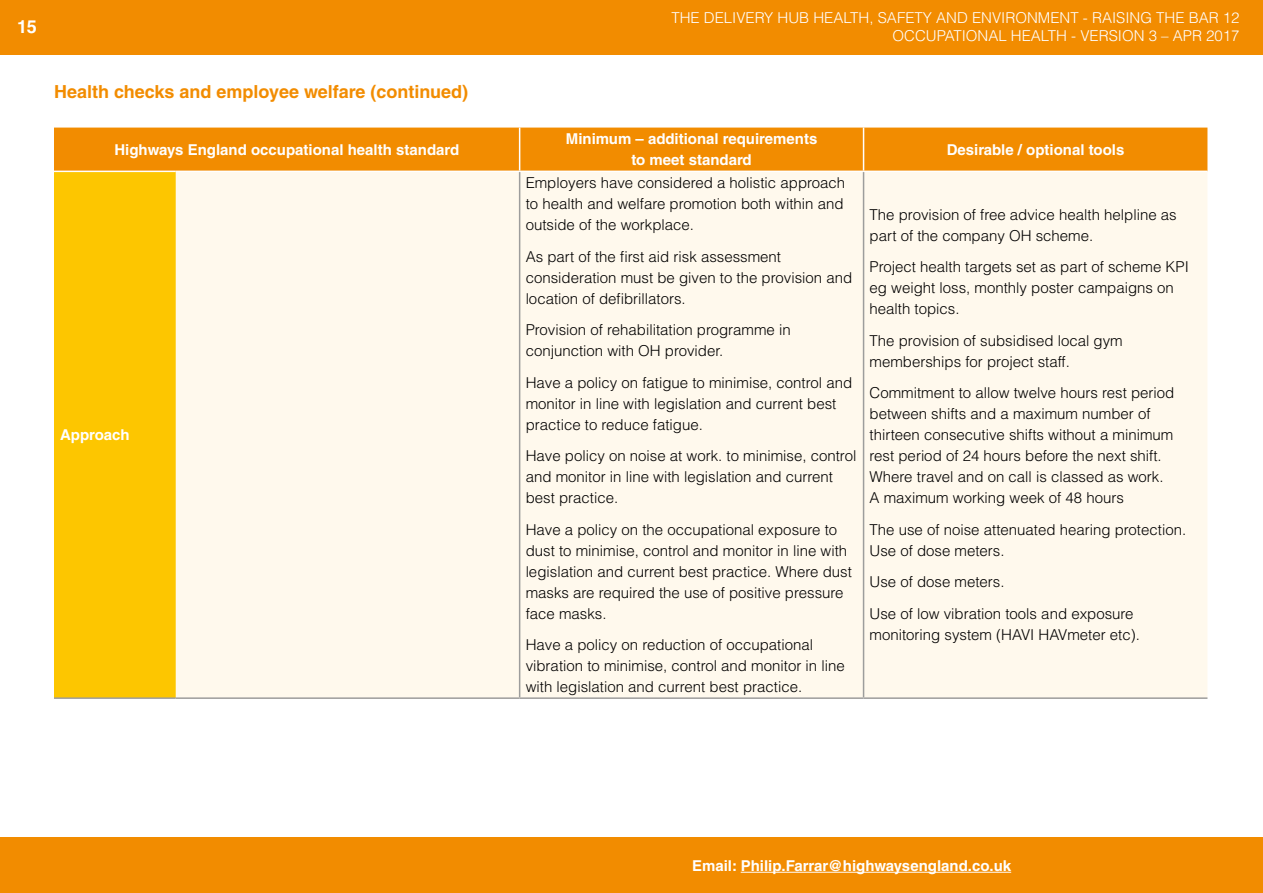
<style>
.page{position:relative;width:1263px;height:893px;background:#fff}
.page>*{position:absolute;margin:0;border:0;box-sizing:border-box;transform-origin:0 0}
.t1{font:700 18px "Helvetica LT Std";color:#f28c00}
.t2{font:700 18px "Helvetica LT Std";color:#fff}
.t3{font:300 15px/21px "Helvetica LT Std";color:#000}
.t4{font:700 15px/21px "Helvetica LT Std";color:#fff;text-align:center}
.t5{font:300 15px/18px "Helvetica LT Std";color:#fff;text-align:right}
</style>
<div class="page">
<div style="left:0;top:0;width:1263px;height:54px;background:#f28c00"></div>
<div style="left:0;top:838px;width:1263px;height:55px;background:#f28c00"></div>
<hr style="left:741px;top:872px;width:270px;height:1px;background:#fff">
<div style="left:54px;top:128px;width:1153px;height:43px;background:#f28c00"></div>
<div style="left:54px;top:171px;width:122px;height:527px;background:#fdc600"></div>
<div style="left:176px;top:172px;width:1031px;height:525px;background:#fff9ed"></div>
<hr style="left:519px;top:128px;width:1px;height:43px;background:#fff">
<hr style="left:863px;top:128px;width:1px;height:43px;background:#fff">
<hr style="left:519px;top:172px;width:1px;height:525px;background:#9d9d9c">
<hr style="left:863px;top:172px;width:1px;height:525px;background:#9d9d9c">
<hr style="left:176px;top:697px;width:344px;height:2px;background:#9d9d9c">
<hr style="left:520px;top:697px;width:343px;height:2px;background:#9d9d9c">
<hr style="left:863px;top:697px;width:344px;height:2px;background:#9d9d9c">
<hr style="left:54px;top:171px;width:122px;height:1px;background:#fff">
<hr style="left:54px;top:697px;width:122px;height:2px;background:#9d9d9c">
<p class="t2" style="left:17px;top:16px;width:21px">15</p>
<p class="t1" style="left:54px;top:81px;width:416px">Health checks and employee welfare (continued)</p>
<p class="t5" style="left:671px;top:9px;width:570px">The delivery hub H ealth, safety and environment - raising the bar 12<br>Occupational health - Version 3 – apr 2017</p>
<p class="t4" style="left:114px;top:139px;width:346px">Highways England occupational health standard</p>
<p class="t4" style="left:566px;top:128px;width:253px">Minimum – additional requirements to meet standard</p>
<p class="t4" style="left:947px;top:139px;width:179px">Desirable / optional tools</p>
<p class="t4" style="left:60px;top:424px;width:71px">Approach</p>
<p class="t3" style="left:526px;top:172px;width:321px;text-align:justify">Employers have considered a holistic approach to health and welfare promotion both within and outside of the workplace.</p>
<p class="t3" style="left:526px;top:246px;width:328px">As part of the first aid risk assessment consideration must be given to the provision and location of defibrillators.</p>
<p class="t3" style="left:526px;top:319px;width:267px">Provision of rehabilitation programme in conjunction with OH provider.</p>
<p class="t3" style="left:526px;top:372px;width:328px">Have a policy on fatigue to minimise, control and monitor in line with legislation and current best practice to reduce fatigue.</p>
<p class="t3" style="left:526px;top:445px;width:332px">Have policy on noise at work. to minimise, control and monitor in line with legislation and current best practice.</p>
<p class="t3" style="left:526px;top:519px;width:328px">Have a policy on the occupational exposure to dust to minimise, control and monitor in line with legislation and current best practice. Where dust masks are required the use of positive pressure face masks.</p>
<p class="t3" style="left:526px;top:634px;width:320px">Have a policy on reduction of occupational vibration to minimise, control and monitor in line with legislation and current best practice.</p>
<p class="t3" style="left:869px;top:204px;width:309px">The provision of free advice health helpline as part of the company OH scheme.</p>
<p class="t3" style="left:869px;top:256px;width:321px">Project health targets set as part of scheme KPI eg weight loss, monthly poster campaigns on health topics.</p>
<p class="t3" style="left:869px;top:330px;width:255px">The provision of subsidised local gym memberships for project staff.</p>
<p class="t3" style="left:869px;top:382px;width:306px">Commitment to allow twelve hours rest period between shifts and a maximum number of thirteen consecutive shifts without a minimum rest period of 24 hours before the next shift.<br>Where travel and on call is classed as work.<br>A maximum working week of 48 hours</p>
<p class="t3" style="left:869px;top:519px;width:318px">The use of noise attenuated hearing protection.<br>Use of dose meters.</p>
<p class="t3" style="left:869px;top:566px;width:265px;line-height:31.5px">Use of dose meters.<br>Use of low vibration tools and exposure</p>
<p class="t3" style="left:869px;top:624px;width:272px">monitoring system (HAVI HAVmeter etc).</p>
<p class="t4" style="left:692px;top:855px;width:321px">Email: Philip.Farrar@highwaysengland.co.uk</p>
</div>
